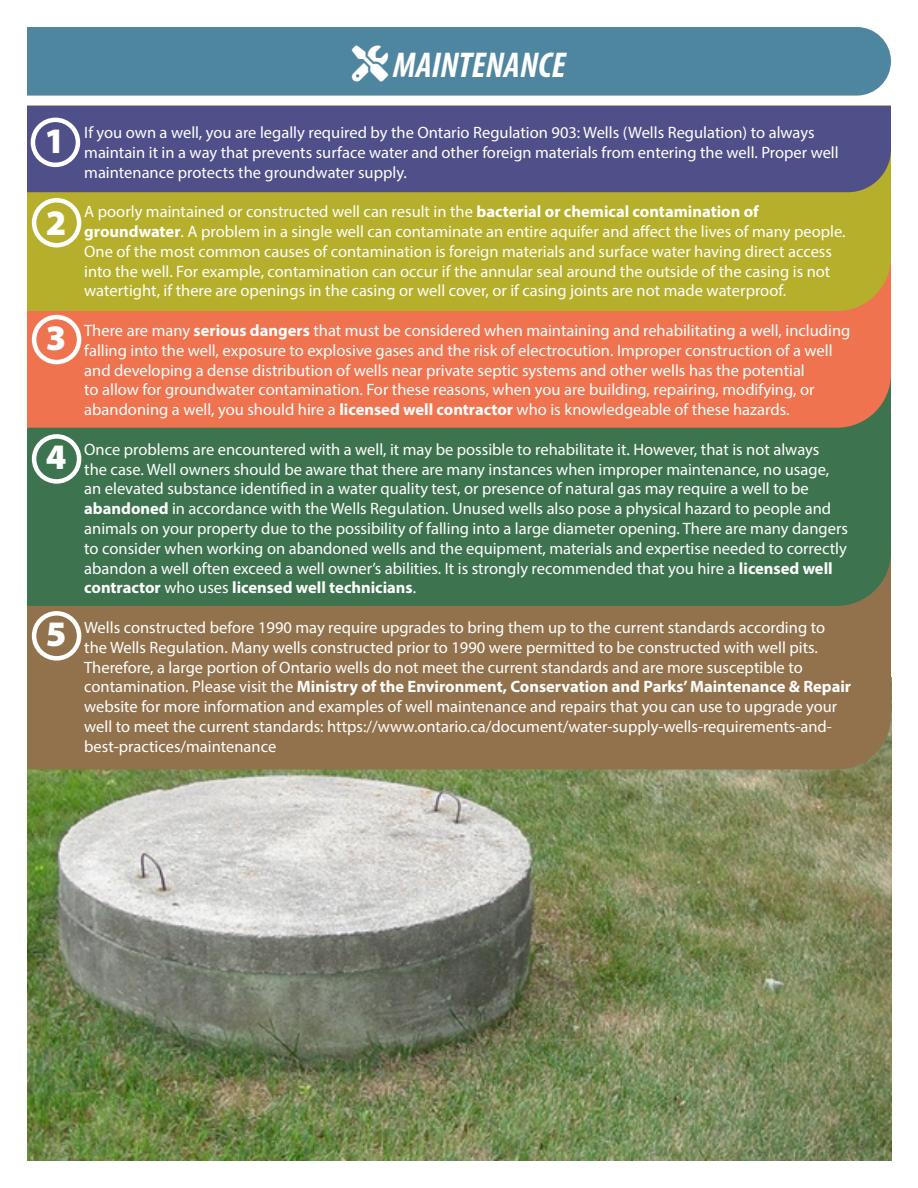
<style>
.page{position:relative;width:918px;height:1188px;background:#fff}
.page>*{position:absolute;margin:0;border:0;box-sizing:border-box;transform-origin:0 0}
.t1{font:italic 700 condensed 36px "Myriad Pro";color:#fff}
.t2{font:900 36px "Myriad Pro";color:#fff}
.t3{font:16.5px/19.8px "Myriad Pro";color:#fff}
.s1{font-weight:700}
</style>
<div class="page">
<img style="left:27px;top:770px;width:864px;height:391px">
<div style="left:27px;top:606px;width:864px;height:164px;background:#92724d"></div>
<div style="left:27px;top:428px;width:864px;height:178px;background:#3e734f"></div>
<div style="left:27px;top:27px;width:864px;height:69px;background:#4f869f"></div>
<div style="left:27px;top:311px;width:864px;height:117px;background:#ef734f"></div>
<div style="left:27px;top:192px;width:864px;height:119px;background:#b6af2b"></div>
<div style="left:27px;top:106px;width:864px;height:86px;background:#4f4f89"></div>
<div style="left:31px;top:118px;width:49px;height:49px;border:4px solid #fff;border-radius:50%"></div>
<div style="left:32px;top:198px;width:49px;height:49px;border:4px solid #fff;border-radius:50%"></div>
<div style="left:32px;top:315px;width:49px;height:49px;border:4px solid #fff;border-radius:50%"></div>
<div style="left:32px;top:434px;width:49px;height:50px;border:4px solid #fff;border-radius:50%"></div>
<div style="left:32px;top:611px;width:49px;height:50px;border:4px solid #fff;border-radius:50%"></div>
<svg style="left:352px;top:45px;width:36px;height:37px"></svg>
<p class="t2" style="left:45px;top:117px;width:22px">1</p>
<p class="t2" style="left:46px;top:198px;width:22px">2</p>
<p class="t2" style="left:46px;top:314px;width:22px">3</p>
<p class="t2" style="left:46px;top:433px;width:22px">4</p>
<p class="t2" style="left:46px;top:610px;width:22px">5</p>
<p class="t1" style="left:352px;top:43px;width:215px">★ MAINTENANCE</p>
<p class="t3" style="left:84px;top:122px;width:756px">If you own a well, you are legally required by the Ontario Regulation 903: Wells (Wells Regulation) to always maintain it in a way that prevents surface water and other foreign materials from entering the well. Proper well maintenance protects the groundwater supply.</p>
<p class="t3" style="left:84px;top:202px;width:763px">A poorly maintained or constructed well can result in the <span class="s1">bacterial or chemical contamination of groundwater</span>. A problem in a single well can contaminate an entire aquifer and affect the lives of many people.<br>One of the most common causes of contamination is foreign materials and surface water having direct access into the well. For example, contamination can occur if the annular seal around the outside of the casing is not watertight, if there are openings in the casing or well cover, or if casing joints are not made waterproof.</p>
<p class="t3" style="left:84px;top:320px;width:768px">There are many <span class="s1">serious dangers</span> that must be considered when maintaining and rehabilitating a well, including falling into the well, exposure to explosive gases and the risk of electrocution. Improper construction of a well and developing a dense distribution of wells near private septic systems and other wells has the potential<br>to allow for groundwater contamination. For these reasons, when you are building, repairing, modifying, or abandoning a well, you should hire a <span class="s1">licensed well contractor</span> who is knowledgeable of these hazards.</p>
<p class="t3" style="left:84px;top:439px;width:765px">Once problems are encountered with a well, it may be possible to rehabilitate it. However, that is not always<br>the case. Well owners should be aware that there are many instances when improper maintenance, no usage, an elevated substance identified in a water quality test, or presence of natural gas may require a well to be <span class="s1">abandoned</span> in accordance with the Wells Regulation. Unused wells also pose a physical hazard to people and animals on your property due to the possibility of falling into a large diameter opening. There are many dangers to consider when working on abandoned wells and the equipment, materials and expertise needed to correctly abandon a well often exceed a well owner’s abilities. It is strongly recommended that you hire a <span class="s1">licensed well contractor</span> who uses <span class="s1">licensed well technicians</span>.</p>
<p class="t3" style="left:84px;top:617px;width:769px">Wells constructed before 1990 may require upgrades to bring them up to the current standards according to the Wells Regulation. Many wells constructed prior to 1990 were permitted to be constructed with well pits.<br>Therefore, a large portion of Ontario wells do not meet the current standards and are more susceptible to contamination. Please visit the <span class="s1">Ministry of the Environment, Conservation and Parks’ Maintenance &amp; Repair </span>website for more information and examples of well maintenance and repairs that you can use to upgrade your well to meet the current standards: https://www.ontario.ca/document/water-supply-wells-requirements-and&shy;best-practices/maintenance</p>
</div>
